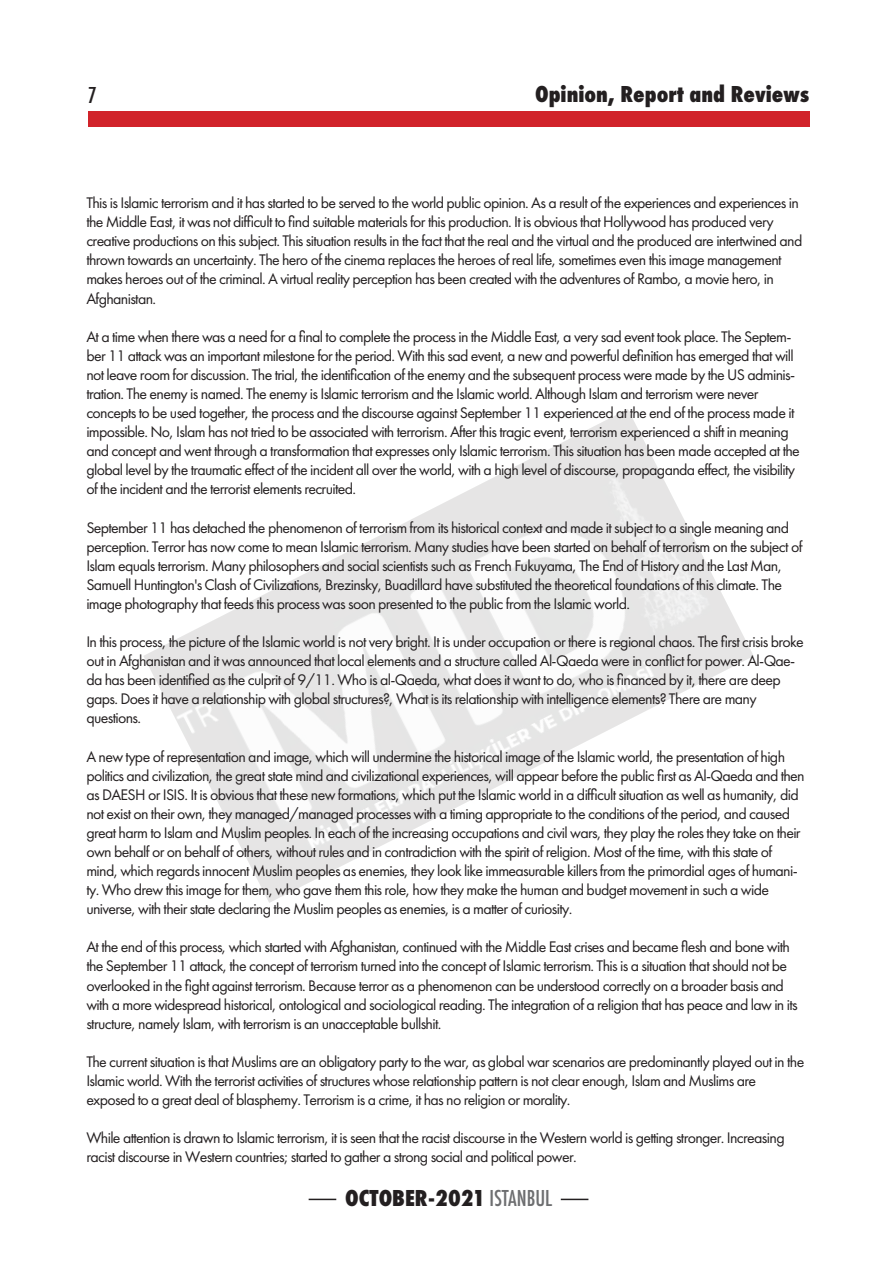
<style>
.page{position:relative;width:893px;height:1263px;background:#fff}
.page>*{position:absolute;margin:0;border:0;box-sizing:border-box;transform-origin:0 0}
.t1{font:800 24px "Futura PT Cond";color:#231f20}
.t2{font:500 24px "Futura PT Cond";color:#231f20}
.t3{font:15.9px/19px "Futura PT";letter-spacing:-.04em;color:#231f20}
.s1{font-weight:500;color:#6d6e70}
</style>
<div class="page">
<div style="left:88px;top:111px;width:721px;height:16px;background:#d1232a"></div>
<img style="left:144px;top:409px;width:610px;height:494px">
<svg style="left:561px;top:1199px;width:27px;height:1px"></svg>
<svg style="left:309px;top:1199px;width:27px;height:1px"></svg>
<h1 class="t2" style="left:88px;top:81px;width:11px">7</h1>
<h1 class="t1" style="left:535px;top:79px;width:276px">Opinion, Report and Reviews</h1>
<p class="t3" style="left:86px;top:193px;width:718px">This is Islamic terrorism and it has started to be served to the world public opinion. As a result of the experiences and experiences in the Middle East, it was not difficult to find suitable materials for this production. It is obvious that Hollywood has produced very creative productions on this subject. This situation results in the fact that the real and the virtual and the produced are intertwined and thrown towards an uncertainty. The hero of the cinema replaces the heroes of real life, sometimes even this image management makes heroes out of the criminal. A virtual reality perception has been created with the adventures of Rambo, a movie hero, in Afghanistan.</p>
<p class="t3" style="left:86px;top:327px;width:715px">At a time when there was a need for a final to complete the process in the Middle East, a very sad event took place. The Septem&shy;ber 11 attack was an important milestone for the period. With this sad event, a new and powerful definition has emerged that will not leave room for discussion. The trial, the identification of the enemy and the subsequent process were made by the US adminis&shy;tration. The enemy is named. The enemy is Islamic terrorism and the Islamic world. Although Islam and terrorism were never concepts to be used together, the process and the discourse against September 11 experienced at the end of the process made it impossible. No, Islam has not tried to be associated with terrorism. After this tragic event, terrorism experienced a shift in meaning and concept and went through a transformation that expresses only Islamic terrorism. This situation has been made accepted at the global level by the traumatic effect of the incident all over the world, with a high level of discourse, propaganda effect, the visibility of the incident and the terrorist elements recruited.</p>
<p class="t3" style="left:86px;top:518px;width:718px">September 11 has detached the phenomenon of terrorism from its historical context and made it subject to a single meaning and perception. Terror has now come to mean Islamic terrorism. Many studies have been started on behalf of terrorism on the subject of Islam equals terrorism. Many philosophers and social scientists such as French Fukuyama, The End of History and the Last Man, Samuell Huntington's Clash of Civilizations, Brezinsky, Buadillard have substituted the theoretical foundations of this climate. The image photography that feeds this process was soon presented to the public from the Islamic world.</p>
<p class="t3" style="left:86px;top:632px;width:719px">In this process, the picture of the Islamic world is not very bright. It is under occupation or there is regional chaos. The first crisis broke out in Afghanistan and it was announced that local elements and a structure called Al-Qaeda were in conflict for power. Al-Qae&shy;da has been identified as the culprit of 9/11. Who is al-Qaeda, what does it want to do, who is financed by it, there are deep gaps. Does it have a relationship with global structures?, What is its relationship with intelligence elements? There are many questions.</p>
<p class="t3" style="left:86px;top:747px;width:720px">A new type of representation and image, which will undermine the historical image of the Islamic world, the presentation of high politics and civilization, the great state mind and civilizational experiences, will appear before the public first as Al-Qaeda and then as DAESH or ISIS. It is obvious that these new formations, which put the Islamic world in a difficult situation as well as humanity, did not exist on their own, they managed/managed processes with a timing appropriate to the conditions of the period, and caused great harm to Islam and Muslim peoples. In each of the increasing occupations and civil wars, they play the roles they take on their own behalf or on behalf of others, without rules and in contradiction with the spirit of religion. Most of the time, with this state of mind, which regards innocent Muslim peoples as enemies, they look like immeasurable killers from the primordial ages of humani&shy;ty. Who drew this image for them, who gave them this role, how they make the human and budget movement in such a wide universe, with their state declaring the Muslim peoples as enemies, is a matter of curiosity.</p>
<p class="t3" style="left:86px;top:937px;width:713px">At the end of this process, which started with Afghanistan, continued with the Middle East crises and became flesh and bone with the September 11 attack, the concept of terrorism turned into the concept of Islamic terrorism. This is a situation that should not be overlooked in the fight against terrorism. Because terror as a phenomenon can be understood correctly on a broader basis and with a more widespread historical, ontological and sociological reading. The integration of a religion that has peace and law in its structure, namely Islam, with terrorism is an unacceptable bullshit.</p>
<p class="t3" style="left:86px;top:1052px;width:719px">The current situation is that Muslims are an obligatory party to the war, as global war scenarios are predominantly played out in the<br>Islamic world. With the terrorist activities of structures whose relationship pattern is not clear enough, Islam and Muslims are exposed to a great deal of blasphemy. Terrorism is a crime, it has no religion or morality.</p>
<p class="t3" style="left:86px;top:1128px;width:700px">While attention is drawn to Islamic terrorism, it is seen that the racist discourse in the Western world is getting stronger. Increasing racist discourse in Western countries; started to gather a strong social and political power.</p>
<h1 class="t1" style="left:345px;top:1184px;width:209px">OCTOBER-2021 <span class="s1">ISTANBUL</span></h1>
</div>
